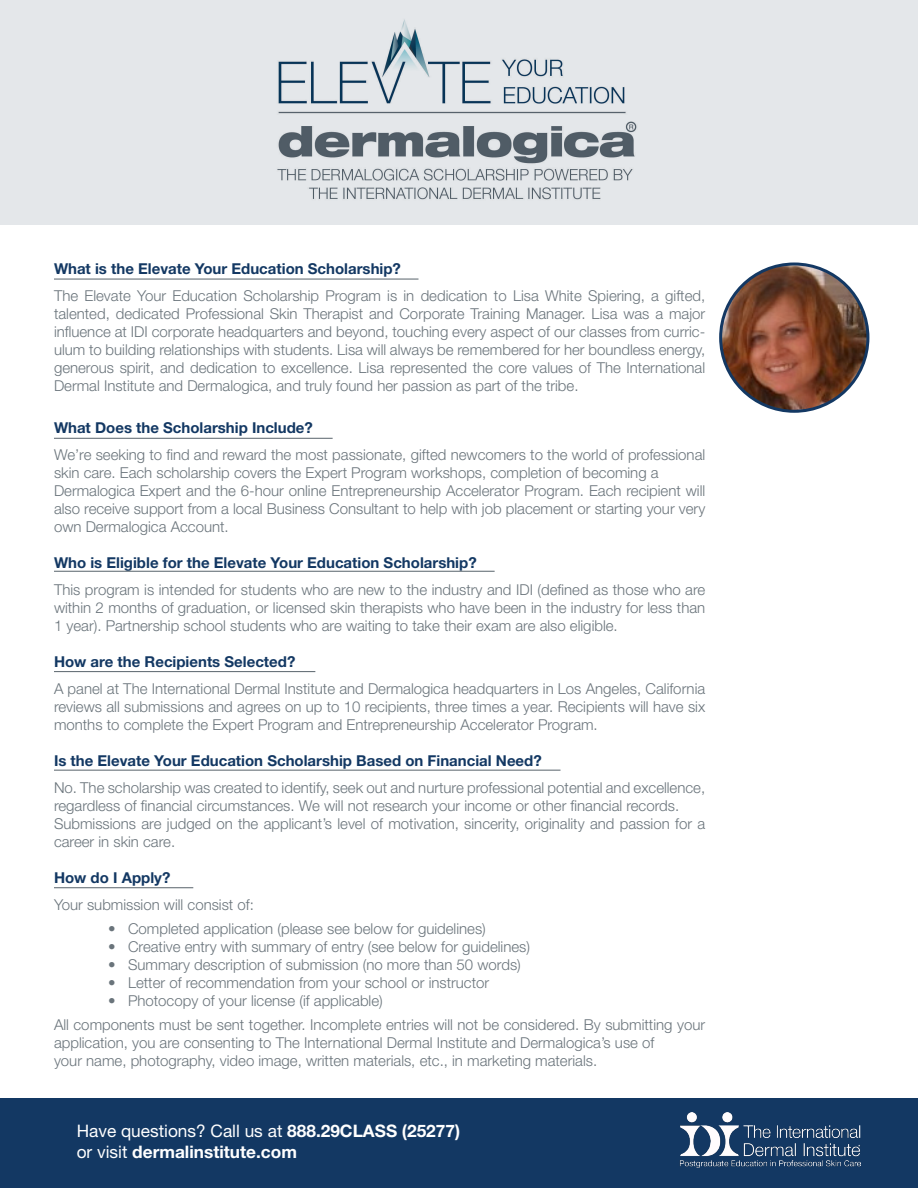
<style>
.page{position:relative;width:918px;height:1188px;background:#fff}
.page>*{position:absolute;margin:0;border:0;box-sizing:border-box;transform-origin:0 0}
.t1{font:17.25px "Helvetica Neue LT Std";color:#fff}
.t2{font:700 17.25px "Helvetica Neue LT Std";color:#fff}
.t3{font:300 15px/18px "Helvetica Neue LT Std";color:#6a747b;text-align:justify}
.t4{font:700 15px "Helvetica Neue LT Std";color:#133863}
.s1{font-weight:700}
.s2{font-weight:400}
</style>
<div class="page">
<div style="left:0;top:0;width:918px;height:225px;background:#e4e7ea"></div>
<div style="left:0;top:1098px;width:918px;height:90px;background:#133863"></div>
<img style="left:277px;top:19px;width:360px;height:181px">
<img style="left:721px;top:264px;width:147px;height:147px;border-radius:74px">
<div style="left:719px;top:262px;width:150px;height:151px;border:3px solid #133863;border-radius:50%"></div>
<img style="left:680px;top:1112px;width:181px;height:56px">
<hr style="left:54px;top:278px;width:364px;height:2px;background:#6a747b">
<hr style="left:54px;top:438px;width:279px;height:1px;background:#6a747b">
<hr style="left:54px;top:571px;width:441px;height:1px;background:#6a747b">
<hr style="left:54px;top:671px;width:261px;height:1px;background:#6a747b">
<hr style="left:54px;top:770px;width:507px;height:1px;background:#6a747b">
<hr style="left:54px;top:887px;width:139px;height:1px;background:#6a747b">
<p class="t4" style="left:54px;top:259px;width:348px">What is the Elevate Your Education Scholarship?</p>
<p class="t3" style="left:54px;top:286px;width:653px">The Elevate Your Education Scholarship Program is in dedication to Lisa White Spiering, a gifted, talented, dedicated Professional Skin Therapist and Corporate Training Manager. Lisa was a major influence at IDI corporate headquarters and beyond, touching every aspect of our classes from curric&shy;ulum to building relationships with students. Lisa will always be remembered for her boundless energy, generous spirit, and dedication to excellence. Lisa represented the core values of The International Dermal Institute and Dermalogica, and truly found her passion as part of the tribe.</p>
<p class="t4" style="left:54px;top:418px;width:260px">What Does the Scholarship Include?</p>
<p class="t3" style="left:54px;top:445px;width:653px">We’re seeking to find and reward the most passionate, gifted newcomers to the world of professional skin care. Each scholarship covers the Expert Program workshops, completion of becoming a</p>
<p class="t3" style="left:54px;top:481px;width:653px">Dermalogica Expert and the 6-hour online Entrepreneurship Accelerator Program. Each recipient will also receive support from a local Business Consultant to help with job placement or starting your very own Dermalogica Account.</p>
<p class="t4" style="left:54px;top:553px;width:424px">Who is Eligible for the Elevate Your Education Scholarship?</p>
<p class="t3" style="left:54px;top:580px;width:653px">This program is intended for students who are new to the industry and IDI (defined as those who are within 2 months of graduation, or licensed skin therapists who have been in the industry for less than 1 year). Partnership school students who are waiting to take their exam are also eligible.</p>
<p class="t4" style="left:54px;top:652px;width:243px">How are the Recipients Selected?</p>
<p class="t3" style="left:54px;top:679px;width:653px">A panel at The International Dermal Institute and Dermalogica headquarters in Los Angeles, California reviews all submissions and agrees on up to 10 recipients, three times a year. Recipients will have six months to complete the Expert Program and Entrepreneurship Accelerator Program.</p>
<p class="t4" style="left:54px;top:751px;width:489px">Is the Elevate Your Education Scholarship Based on Financial Need?</p>
<p class="t3" style="left:54px;top:778px;width:653px">No. The scholarship was created to identify, seek out and nurture professional potential and excellence, regardless of financial circumstances. We will not research your income or other financial records.</p>
<p class="t3" style="left:54px;top:814px;width:653px">Submissions are judged on the applicant’s level of motivation, sincerity, originality and passion for a career in skin care.</p>
<p class="t4" style="left:54px;top:868px;width:118px">How do I Apply?</p>
<p class="t3" style="left:54px;top:895px;width:201px">Your submission will consist of:</p>
<p class="t3" style="left:108px;top:919px;width:379px">• Completed application (please see below for guidelines)</p>
<p class="t3" style="left:108px;top:937px;width:424px">• Creative entry with summary of entry (see below for guidelines)</p>
<p class="t3" style="left:108px;top:955px;width:414px">• Summary description of submission (no more than 50 words)</p>
<p class="t3" style="left:108px;top:973px;width:383px">• Letter of recommendation from your school or instructor</p>
<p class="t3" style="left:108px;top:991px;width:276px">• Photocopy of your license (if applicable)</p>
<p class="t3" style="left:54px;top:1015px;width:653px">All components must be sent together. Incomplete entries will not be considered. By submitting your application, you are consenting to The International Dermal Institute and Dermalogica’s use of</p>
<p class="t3" style="left:54px;top:1051px;width:545px">your name, photography, video image, written materials, etc., in marketing materials.</p>
<p class="t1" style="left:77px;top:1120px;width:385px">Have questions? Call us at <span class="s1">888.29CLASS (25277)</span></p>
<p class="t2" style="left:77px;top:1141px;width:222px"><span class="s2">or visit</span> dermalinstitute.com</p>
</div>
